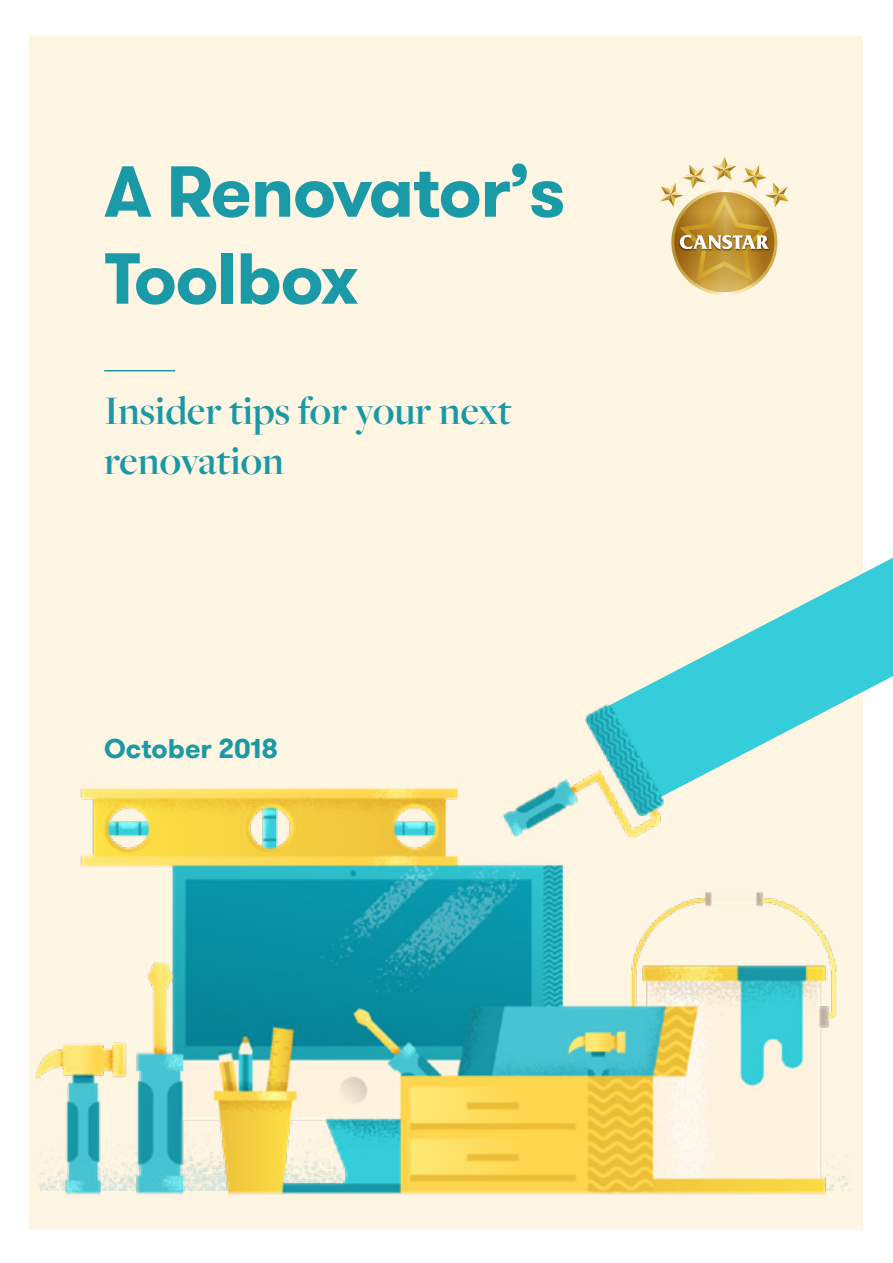
<style>
.page{position:relative;width:893px;height:1263px;background:#fff}
.page>*{position:absolute;margin:0;border:0;box-sizing:border-box;transform-origin:0 0}
.t1{font:700 72px/87px "GT Walsheim";letter-spacing:-.02em;color:#1a99a6}
.t2{font:600 42px/50.4px "Freight Big Pro";color:#1998a6}
.t3{font:700 27px "GT Walsheim";color:#1a99a6}
</style>
<div class="page">
<img style="left:29px;top:36px;width:864px;height:1193px">
<svg style="left:674px;top:192px;width:100px;height:100px"></svg>
<svg style="left:660px;top:157px;width:129px;height:124px;background:#ddc187"></svg>
<hr style="left:104px;top:370px;width:71px;height:1px;background:#1998a6">
<h1 class="t1" style="left:104px;top:149px;width:463px">A Renovator’s<br>Toolbox</h1>
<p class="t2" style="left:104px;top:384px;width:409px">Insider tips for your next renovation</p>
<p class="t3" style="left:104px;top:731px;width:176px">October 2018</p>
</div>
